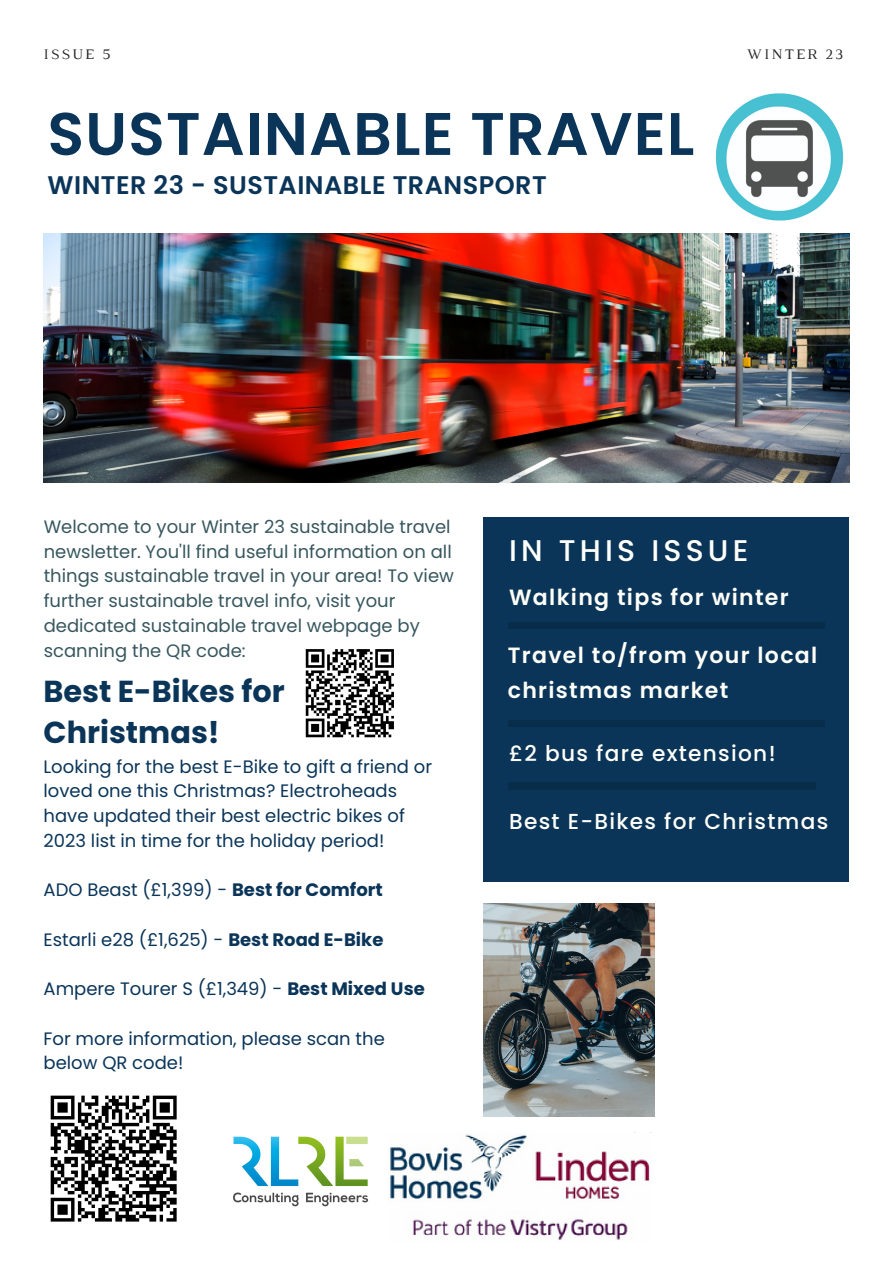
<style>
.page{position:relative;width:893px;height:1264px;background:#fff}
.page>*{position:absolute;margin:0;border:0;box-sizing:border-box;transform-origin:0 0}
.t1{font:600 60px "Poppins";letter-spacing:.02em;color:#0a3559}
.t2{font:700 30.3px/41.5px "Poppins";color:#0a3559}
.t3{font:500 29.85px "Poppins";letter-spacing:.14em;color:#fffff9}
.t4{font:600 25.5px "Poppins";letter-spacing:.02em;color:#0a3559}
.t5{font:600 22.05px/35px "Poppins";letter-spacing:.06em;color:#fffff9}
.t6{font:500 21.6px "Poppins";letter-spacing:.06em;color:#fffff9}
.t7{font:18px/24.8px "Poppins";color:#0a3559}
.t8{font:18px/24.8px "Poppins";color:#37575f}
.t9{font:14.85px "Luthier";letter-spacing:.14em;color:#222}
.s1{font-weight:700}
</style>
<div class="page">
<div style="left:483px;top:517px;width:365px;height:365px;background:#0a3559"></div>
<img style="left:44px;top:233px;width:804px;height:250px">
<img style="left:233px;top:1136px;width:136px;height:71px">
<div style="left:507px;top:720px;width:317px;height:6px;background:#082d4b"></div>
<div style="left:507px;top:622px;width:317px;height:6px;background:#082d4b"></div>
<img style="left:715px;top:93px;width:129px;height:128px">
<img style="left:390px;top:1132px;width:261px;height:108px">
<div style="left:507px;top:782px;width:308px;height:7px;background:#082d4b"></div>
<svg style="left:50px;top:1095px;width:127px;height:127px"></svg>
<img style="left:483px;top:903px;width:171px;height:213px">
<svg style="left:305px;top:649px;width:89px;height:89px"></svg>
<p class="t9" style="left:44px;top:49px;width:69px">ISSUE 5</p>
<p class="t9" style="left:746px;top:49px;width:98px">WINTER 23</p>
<p class="t1" style="left:47px;top:92px;width:648px">SUSTAINABLE TRAVEL</p>
<p class="t4" style="left:47px;top:167px;width:501px">WINTER 23 - SUSTAINABLE TRANSPORT</p>
<p class="t8" style="left:44px;top:514px;width:412px">Welcome to your Winter 23 sustainable travel newsletter. You'll find useful information on all things sustainable travel in your area! To view further sustainable travel info, visit your dedicated sustainable travel webpage by scanning the QR code:</p>
<p class="t2" style="left:44px;top:670px;width:243px">Best E-Bikes for<br>Christmas!</p>
<p class="t7" style="left:44px;top:753px;width:390px">Looking for the best E-Bike to gift a friend or loved one this Christmas? Electroheads have updated their best electric bikes of 2023 list in time for the holiday period!</p>
<p class="t7" style="left:44px;top:877px;width:341px">ADO Beast (£1,399) - <span class="s1">Best for Comfort</span></p>
<p class="t7" style="left:44px;top:927px;width:341px">Estarli e28 (£1,625) - <span class="s1">Best Road E-Bike</span></p>
<p class="t7" style="left:44px;top:976px;width:383px">Ampere Tourer S (£1,349) - <span class="s1">Best Mixed Use</span></p>
<p class="t7" style="left:44px;top:1026px;width:343px">For more information, please scan the below QR code!</p>
<p class="t3" style="left:509px;top:529px;width:241px">IN THIS ISSUE</p>
<p class="t5" style="left:509px;top:580px;width:281px">Walking tips for winter</p>
<p class="t5" style="left:507px;top:638px;width:311px">Travel to/from your local christmas market</p>
<p class="t6" style="left:509px;top:738px;width:268px">£2 bus fare extension!</p>
<p class="t6" style="left:509px;top:806px;width:321px">Best E-Bikes for Christmas</p>
</div>
